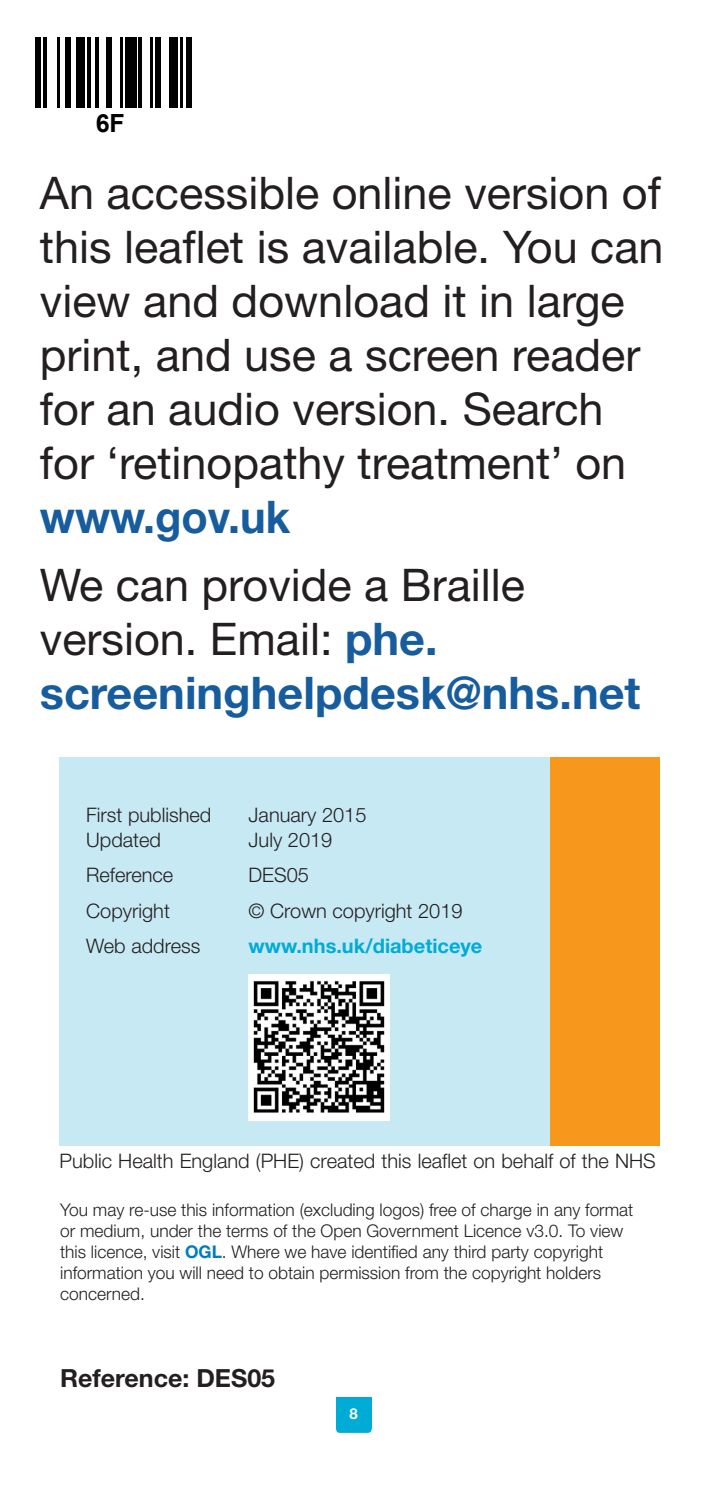
<style>
.page{position:relative;width:702px;height:1489px;background:#fff}
.page>*{position:absolute;margin:0;border:0;box-sizing:border-box;transform-origin:0 0}
.t1{font:45px/54px "Helvetica Neue LT Std";color:#231f20}
.t2{font:700 25px "Helvetica Neue LT Std";color:#231f20}
.t3{font:700 25px "Arial";color:#000}
._02-Imprint_text_no{font:300 20px "Helvetica Neue LT Std";color:#231f20}
._01-Main_text{font:300 20px "Helvetica Neue LT Std";color:#231f20}
._02-Imprint_text_no-2{font:700 20px "Helvetica Neue LT Std";color:#00acd5}
._02-Imprint_text{font:300 20px "Helvetica Neue LT Std";color:#231f20}
.t4{font:300 17.5px/21px "Helvetica Neue LT Std";color:#231f20}
._08-Folio_verso{font:700 15px "Helvetica Neue LT Std";color:#fff}
.s1{font-weight:700;color:#175d9e}
.s2{font-weight:700;color:#007bc3}
</style>
<div class="page">
<div style="left:336px;top:1397px;width:35px;height:35px;background:#00acd5;border-radius:4px"></div>
<div style="left:336px;top:1397px;width:35px;height:32px;background:#00acd5"></div>
<div style="left:60px;top:757px;width:588px;height:388px;background:#c7e9f4"></div>
<img style="left:248px;top:974px;width:141px;height:146px">
<div style="left:35px;top:37px;width:6px;height:70px;background:#000"></div>
<hr style="left:43px;top:37px;width:3px;height:70px;background:#000">
<hr style="left:57px;top:37px;width:2px;height:70px;background:#000">
<div style="left:65px;top:37px;width:6px;height:70px;background:#000"></div>
<div style="left:76px;top:37px;width:8px;height:70px;background:#000"></div>
<hr style="left:87px;top:37px;width:3px;height:70px;background:#000">
<hr style="left:95px;top:37px;width:3px;height:70px;background:#000">
<div style="left:106px;top:37px;width:6px;height:70px;background:#000"></div>
<hr style="left:120px;top:37px;width:3px;height:70px;background:#000">
<div style="left:125px;top:37px;width:11px;height:70px;background:#000"></div>
<hr style="left:139px;top:37px;width:3px;height:70px;background:#000">
<hr style="left:150px;top:37px;width:3px;height:70px;background:#000">
<div style="left:156px;top:37px;width:5px;height:70px;background:#000"></div>
<div style="left:169px;top:37px;width:9px;height:70px;background:#000"></div>
<hr style="left:180px;top:37px;width:3px;height:70px;background:#000">
<div style="left:186px;top:37px;width:5px;height:70px;background:#000"></div>
<div style="left:550px;top:757px;width:110px;height:388px;background:#f7981d"></div>
<p class="t3" style="left:96px;top:106px;width:31px">6F</p>
<p class="t1" style="left:40px;top:165px;width:625px">An accessible online version of this leaflet is available. You can view and download it in large print, and use a screen reader for an audio version. Search for ‘retinopathy treatment’ on <span class="s1">www.gov.uk</span></p>
<p class="t1" style="left:40px;top:557px;width:602px">We can provide a Braille version. Email: <span class="s1">phe. screeninghelpdesk@nhs.net</span></p>
<p class="_02-Imprint_text_no" style="left:86px;top:802px;width:127px">First published</p>
<p class="_02-Imprint_text_no" style="left:86px;top:827px;width:76px">Updated</p>
<p class="_02-Imprint_text_no" style="left:248px;top:802px;width:119px">January 2015</p>
<p class="_02-Imprint_text_no" style="left:248px;top:827px;width:85px">July 2019</p>
<p class="_02-Imprint_text_no" style="left:86px;top:862px;width:89px">Reference</p>
<p class="_02-Imprint_text_no" style="left:248px;top:862px;width:62px">DES05</p>
<p class="_02-Imprint_text_no" style="left:86px;top:898px;width:85px">Copyright</p>
<p class="_02-Imprint_text" style="left:248px;top:898px;width:215px">© Crown copyright 2019</p>
<p class="_02-Imprint_text_no" style="left:86px;top:934px;width:116px">Web address</p>
<p class="_02-Imprint_text_no-2" style="left:248px;top:933px;width:235px">www.nhs.uk/diabeticeye</p>
<p class="_01-Main_text" style="left:60px;top:1148px;width:597px">Public Health England (PHE) created this leaflet on behalf of the NHS</p>
<p class="t4" style="left:60px;top:1198px;width:574px">You may re-use this information (excluding logos) free of charge in any format or medium, under the terms of the Open Government Licence v3.0. To view this licence, visit <span class="s2">OGL</span>. Where we have identified any third party copyright information you will need to obtain permission from the copyright holders concerned.</p>
<p class="t2" style="left:60px;top:1361px;width:216px">Reference: DES05</p>
<p class="_08-Folio_verso" style="left:349px;top:1403px;width:10px">8</p>
</div>
